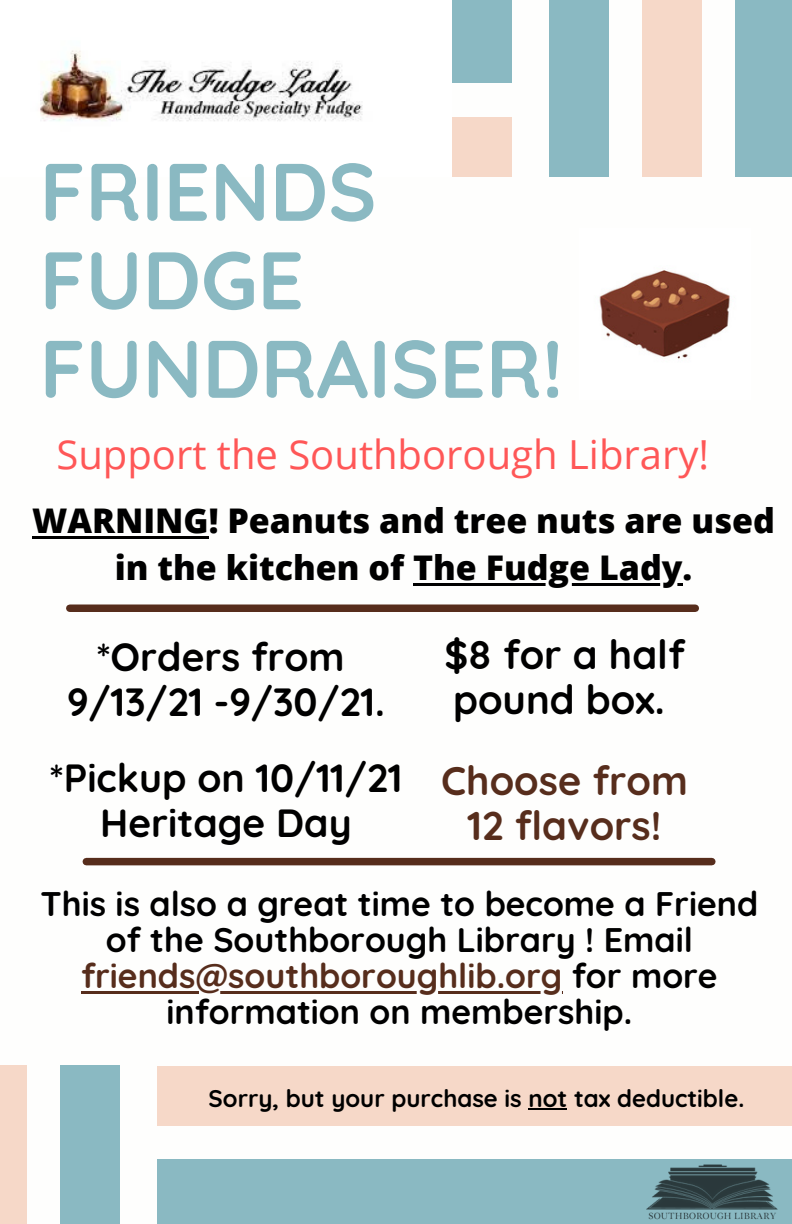
<style>
.page{position:relative;width:792px;height:1224px;background:#fff}
.page>*{position:absolute;margin:0;border:0;box-sizing:border-box;transform-origin:0 0}
.t1{font:700 81.4px/88.4px "Quicksand";color:#8ab9c2}
.t2{font:40px "Open Sans";color:#ff5757}
.t3{font:700 40px/45px "Quicksand";color:#572d1c;text-align:center}
.t4{font:700 40px/45px "Quicksand";color:#000}
.t5{font:700 39.2px "Quicksand";color:#000}
.t6{font:700 34px/36px "Quicksand";color:#000;text-align:center}
.t7{font:800 34px/46.4px "Open Sans";color:#000;text-align:center}
.t8{font:700 24px "Quicksand";color:#000}
.s1{color:#572d1c}
</style>
<div class="page">
<div style="left:0;top:0;width:512px;height:83px;background:#8ab9c2"></div>
<div style="left:0;top:117px;width:512px;height:59px;background:#f6d8c8"></div>
<div style="left:735px;top:0;width:57px;height:177px;background:#8ab9c2"></div>
<div style="left:642px;top:0;width:59px;height:177px;background:#f6d8c8"></div>
<div style="left:549px;top:0;width:59px;height:177px;background:#8ab9c2"></div>
<div style="left:157px;top:1159px;width:635px;height:65px;background:#8ab9c2"></div>
<div style="left:157px;top:1066px;width:635px;height:59px;background:#f6d8c8"></div>
<div style="left:0;top:1066px;width:27px;height:158px;background:#f6d8c8"></div>
<div style="left:61px;top:1066px;width:59px;height:158px;background:#8ab9c2"></div>
<img style="left:0;top:0;width:452px;height:176px">
<img style="left:646px;top:1164px;width:132px;height:56px">
<img style="left:599px;top:270px;width:131px;height:89px">
<hr style="left:529px;top:1108px;width:38px;height:2px;background:#000">
<hr style="left:81px;top:991px;width:481px;height:3px;background:#572d1c">
<div style="left:86px;top:858px;width:626px;height:7px;background:#572d1c"></div>
<div style="left:70px;top:605px;width:625px;height:7px;background:#572d1c"></div>
<hr style="left:32px;top:536px;width:177px;height:3px;background:#000">
<hr style="left:413px;top:583px;width:270px;height:3px;background:#000">
<p class="t1" style="left:40px;top:146px;width:525px">FRIENDS<br>FUDGE<br>FUNDRAISER!</p>
<p class="t2" style="left:56px;top:426px;width:654px">Support the Southborough Library!</p>
<p class="t7" style="left:32px;top:497px;width:744px">WARNING! Peanuts and tree nuts are used in the kitchen of The Fudge Lady.</p>
<p class="t5" style="left:96px;top:631px;width:250px">*Orders from</p>
<p class="t5" style="left:67px;top:676px;width:319px">9/13/21 -9/30/21.</p>
<p class="t5" style="left:50px;top:753px;width:354px">*Pickup on 10/11/21</p>
<p class="t5" style="left:100px;top:798px;width:253px">Heritage Day</p>
<p class="t4" style="left:444px;top:632px;width:242px">$8 for a half pound box.</p>
<p class="t3" style="left:441px;top:758px;width:248px">Choose from<br>12 flavors!</p>
<p class="t6" style="left:41px;top:885px;width:719px">This is also a great time to become a Friend of the Southborough Library ! Email <span class="s1">friends@southboroughlib.org</span> for more information on membership.</p>
<p class="t8" style="left:209px;top:1083px;width:537px">Sorry, but your purchase is not tax deductible.</p>
</div>
